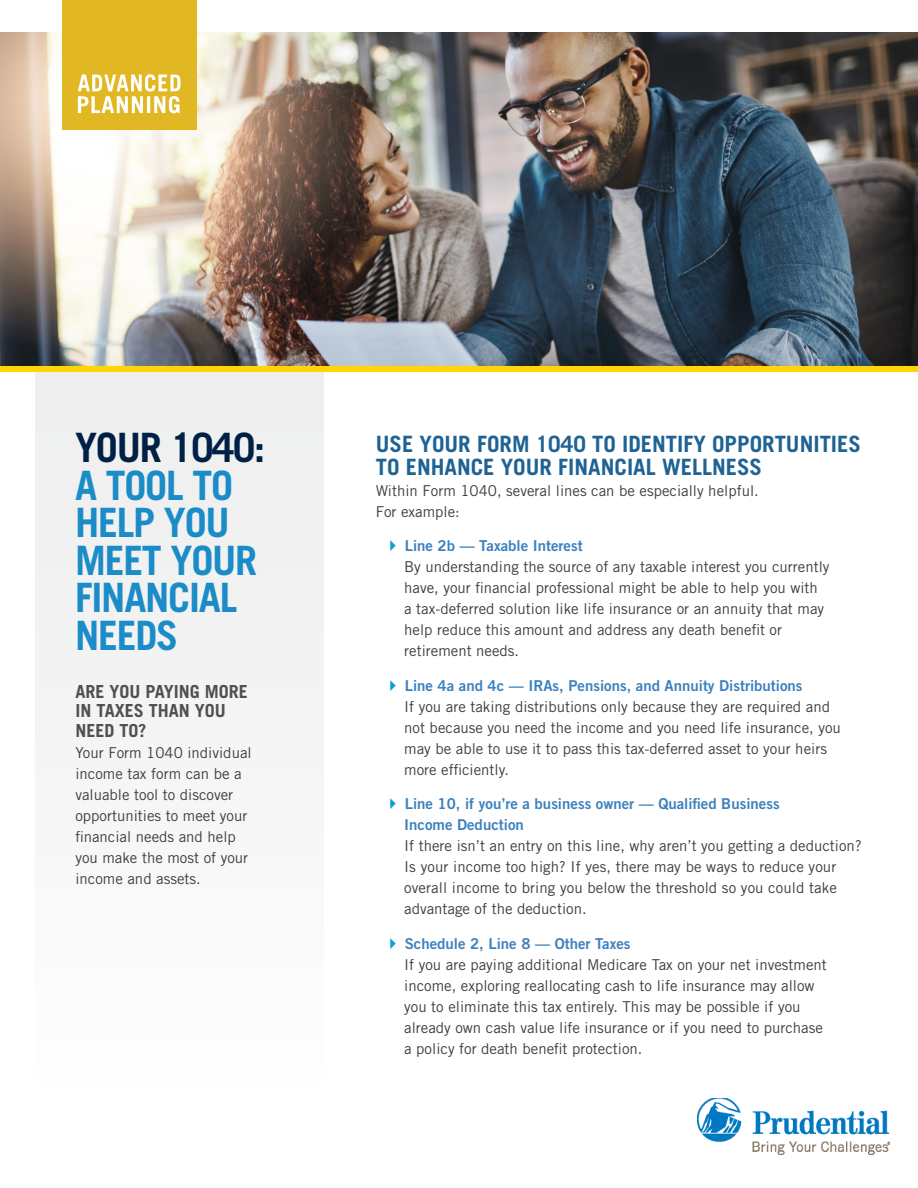
<style>
.page{position:relative;width:918px;height:1188px;background:#fff}
.page>*{position:absolute;margin:0;border:0;box-sizing:border-box;transform-origin:0 0}
.t1{font:700 40.5px/37.5px "Trade Gothic LT Std";letter-spacing:-.03em;color:#1b8cc7}
.H2_-_large{font:700 22.5px/22.5px "Trade Gothic LT Std";color:#1e6394}
.H2_-_small{font:700 18px/19.5px "Trade Gothic LT Std";color:#505052}
.body{font:15px/21px "Trade Gothic LT Std";color:#3e3e3f}
.s1{color:#002045}
.s2{font-family:"Trade Gothic LT Std Bd 2";color:#3c81bd}
</style>
<div class="page">
<div style="left:36px;top:308px;width:288px;height:782px;background:#f4f4f5"></div>
<img style="left:1px;top:33px;width:917px;height:332px">
<div style="left:0;top:366px;width:918px;height:6px;background:#fed702"></div>
<img style="left:698px;top:1098px;width:192px;height:57px">
<div style="left:62px;top:0;width:135px;height:130px;background:#e1b824"></div>
<svg style="left:78px;top:74px;width:102px;height:39px"></svg>
<h1 class="t1" style="left:75px;top:429px;width:192px"><span class="s1">YOUR 1040:<br></span>A TOOL TO<br>HELP YOU<br>MEET YOUR<br>FINANCIAL<br>NEEDS</h1>
<p class="H2_-_small" style="left:75px;top:681px;width:174px">ARE YOU PAYING MORE<br>IN TAXES THAN YOU<br>NEED TO?</p>
<p class="body" style="left:75px;top:742px;width:178px">Your Form 1040 individual income tax form can be a valuable tool to discover opportunities to meet your financial needs and help you make the most of your income and assets.</p>
<p class="H2_-_large" style="left:376px;top:433px;width:487px">USE YOUR FORM 1040 TO IDENTIFY OPPORTUNITIES<br>TO ENHANCE YOUR FINANCIAL WELLNESS</p>
<p class="body" style="left:376px;top:480px;width:385px">Within Form 1040, several lines can be especially helpful.<br>For example:</p>
<p class="body" style="left:404px;top:535px;width:427px"><span class="s2">Line 2b — Taxable Interest<br></span>By understanding the source of any taxable interest you currently have, your financial professional might be able to help you with<br>a tax-deferred solution like life insurance or an annuity that may help reduce this amount and address any death benefit or retirement needs.</p>
<p class="body" style="left:404px;top:675px;width:438px"><span class="s2">Line 4a and 4c — IRAs, Pensions, and Annuity Distributions<br></span>If you are taking distributions only because they are required and not because you need the income and you need life insurance, you may be able to use it to pass this tax-deferred asset to your heirs more efficiently.</p>
<p class="body" style="left:404px;top:793px;width:459px"><span class="s2">Line 10, if you’re a business owner — Qualified Business<br>Income Deduction<br></span>If there isn’t an entry on this line, why aren’t you getting a deduction?<br>Is your income too high? If yes, there may be ways to reduce your overall income to bring you below the threshold so you could take advantage of the deduction.</p>
<p class="body" style="left:404px;top:933px;width:424px"><span class="s2">Schedule 2, Line 8 — Other Taxes<br></span>If you are paying additional Medicare Tax on your net investment income, exploring reallocating cash to life insurance may allow you to eliminate this tax entirely. This may be possible if you already own cash value life insurance or if you need to purchase a policy for death benefit protection.</p>
</div>
